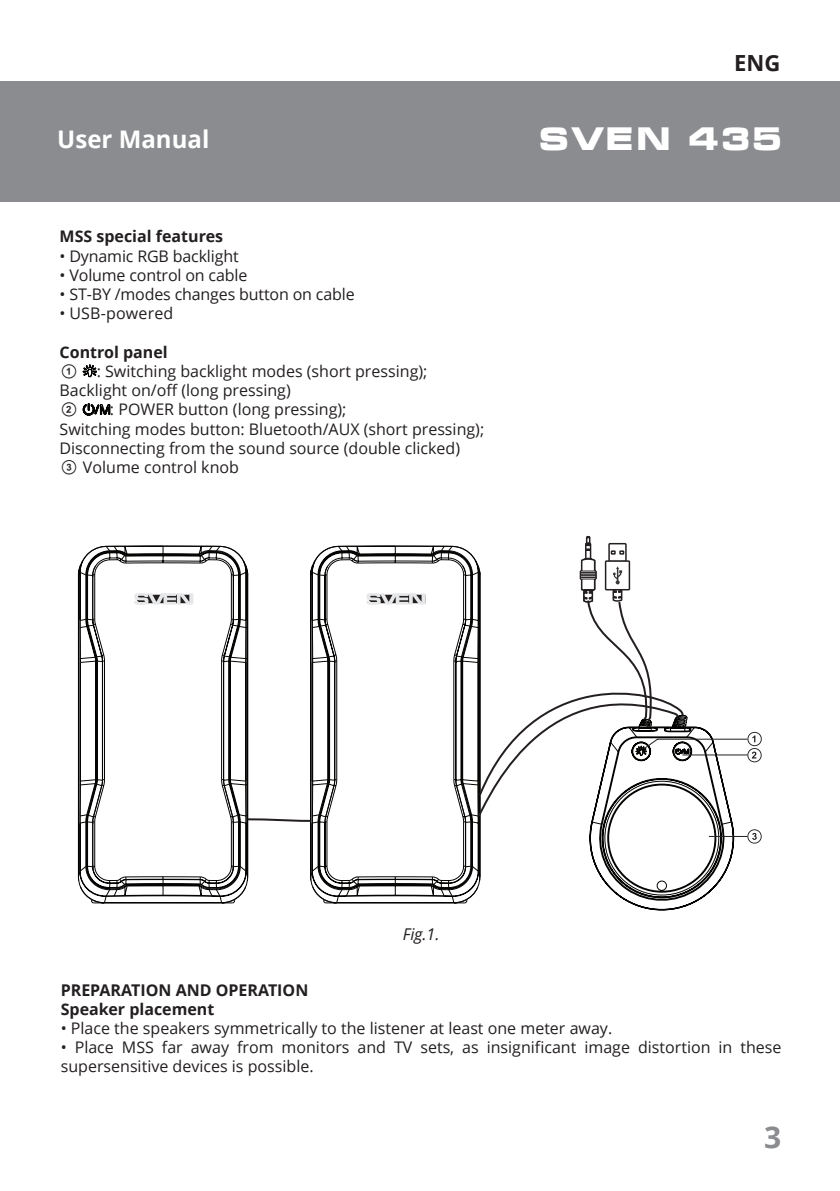
<style>
.page{position:relative;width:840px;height:1191px;background:#fff}
.page>*{position:absolute;margin:0;border:0;box-sizing:border-box;transform-origin:0 0}
.t1{font:700 31.6px "Micra";color:#fff}
.t2{font:700 30px "Open Sans";color:#8a8c8f}
.t3{font:700 24.2px "Open Sans";color:#fff}
.t4{font:700 22.2px "Open Sans";color:#231f20}
.t5{font:700 16.2px "Open Sans";color:#231f20}
.t6{font:italic 16.2px "Open Sans";color:#231f20}
.t7{font:16px/19.2px "Open Sans";color:#231f20}
.t8{font:700 16px "Open Sans";color:#231f20}
.t9{font:16px "SVEN";color:#231f20}
.s1{font-weight:700}
.s2{font-family:"SVEN"}
</style>
<div class="page">
<div style="left:0;top:81px;width:839px;height:121px;background:#8a8c8f"></div>
<svg style="left:83px;top:364px;width:14px;height:13px"></svg>
<svg style="left:83px;top:403px;width:27px;height:12px"></svg>
<svg style="left:92px;top:843px;width:642px;height:68px"></svg>
<svg style="left:78px;top:545px;width:232px;height:358px"></svg>
<svg style="left:310px;top:545px;width:377px;height:358px"></svg>
<svg style="left:134px;top:593px;width:59px;height:12px"></svg>
<svg style="left:366px;top:593px;width:59px;height:12px"></svg>
<svg style="left:246px;top:817px;width:66px;height:5px"></svg>
<svg style="left:475px;top:535px;width:286px;height:308px"></svg>
<h3 class="t4" style="left:733px;top:47px;width:48px">ENG</h3>
<h3 class="t3" style="left:57px;top:122px;width:153px">User Manual</h3>
<h1 class="t1" style="left:537px;top:122px;width:246px">SVEN 435</h1>
<p class="t8" style="left:60px;top:225px;width:165px">MSS special features</p>
<p class="t7" style="left:60px;top:246px;width:180px">• Dynamic RGB backlight</p>
<p class="t7" style="left:60px;top:265px;width:189px">• Volume control on cable</p>
<p class="t7" style="left:60px;top:284px;width:296px">• ST-BY /modes changes button on cable</p>
<p class="t7" style="left:60px;top:303px;width:115px">• USB-powered</p>
<p class="t7" style="left:60px;top:342px;width:369px"><span class="s1">Control panel<br></span><span class="s2">a</span> : Switching backlight modes (short pressing);<br>Backlight on/off (long pressing)</p>
<p class="t9" style="left:60px;top:400px;width:21px">b</p>
<p class="t7" style="left:60px;top:399px;width:426px;text-indent:50px">: POWER button (long pressing);<br>Switching modes button: Bluetooth/AUX (short pressing); Disconnecting from the sound source (double clicked)<br><span class="s2">c</span> Volume control knob</p>
<p class="t6" style="left:402px;top:922px;width:38px">Fig.1.</p>
<p class="t5" style="left:61px;top:978px;width:249px">PREPARATION AND OPERATION</p>
<p class="t8" style="left:61px;top:997px;width:155px">Speaker placement</p>
<p class="t7" style="left:61px;top:1018px;width:552px">• Place the speakers symmetrically to the listener at least one meter away.</p>
<p class="t7" style="left:61px;top:1037px;width:722px">• Place MSS far away from monitors and TV sets, as insignificant image distortion in these supersensitive devices is possible.</p>
<h2 class="t2" style="left:763px;top:1115px;width:19px">3</h2>
</div>
